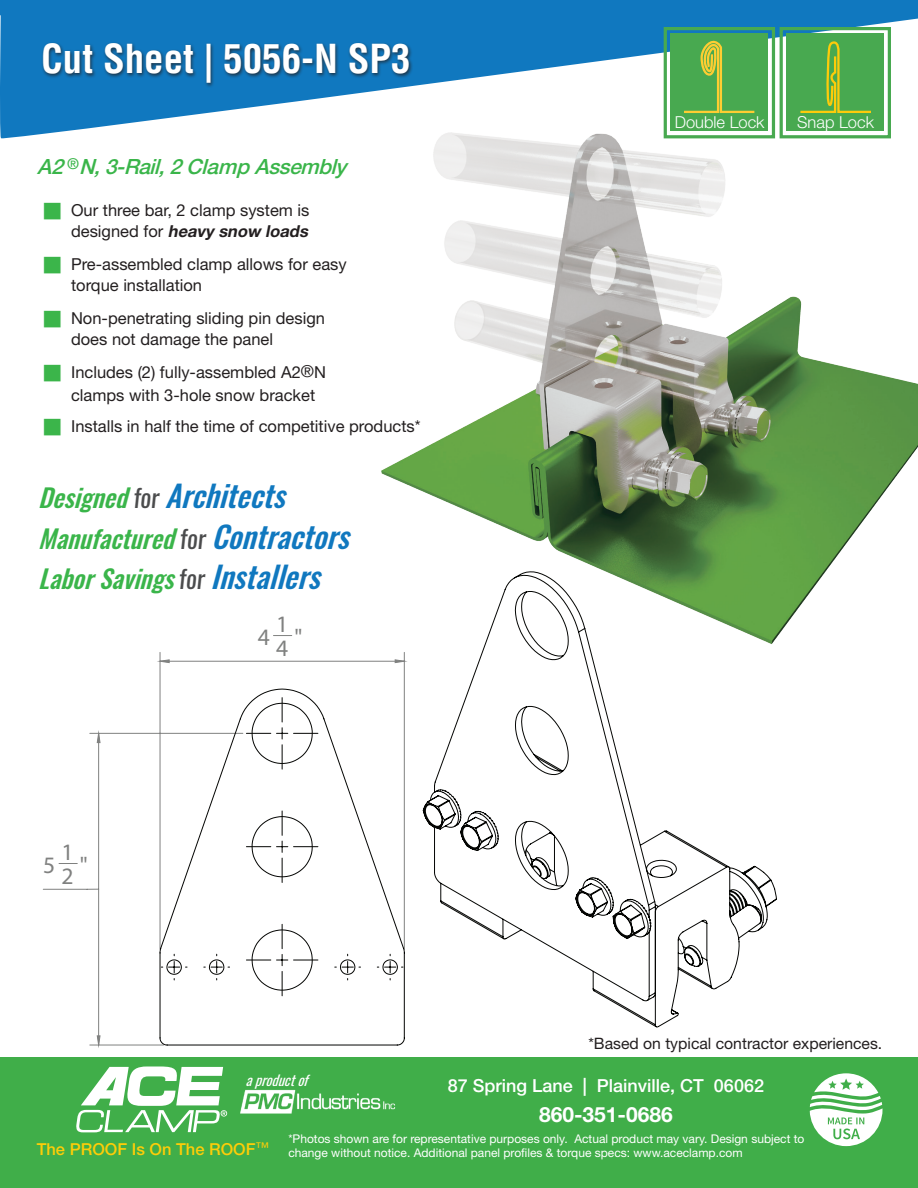
<style>
.page{position:relative;width:918px;height:1188px;background:#fff}
.page>*{position:absolute;margin:0;border:0;box-sizing:border-box;transform-origin:0 0}
.t1{font:700 condensed 39px "Helvetica";color:#fff}
.t2{font:italic 500 30px "Oswald";color:#1078bf}
.t3{font:italic 500 25.35px/40.5px "Oswald";color:#3ab54a}
.t4{font:23.55px/24.2px "Myriad Pro";color:#808180}
.t5{font:italic 500 21px "Helvetica Neue LT Std";color:#3ab54a}
.t6{font:700 21px "Helvetica Neue LT Std";color:#fff}
.t7{font:500 18px "Helvetica Neue LT Std";color:#fff}
.t8{font:16.5px/21px "Helvetica Neue LT Std";color:#231f20}
.t9{font:500 16.5px "Helvetica Neue LT Std";color:#fecd08}
.t10{font:300 16.5px "Helvetica Neue LT Std";color:#fff}
.t11{font:15.75px "Helvetica Neue LT Std";color:#231f20}
.t12{font:italic 14.25px "Oswald";color:#fff}
.t13{font:condensed 13.65px "Helvetica";color:#fff}
.t14{font:12px/13.5px "Helvetica Neue LT Std";color:#fff}
.s1{font-weight:700;font-style:italic}
.s2{font-size:25.35px;color:#3ab54a}
.s3{font-weight:400;font-size:25.35px;color:#4b4c4d}
.s4{font-weight:400;color:#4b4c4d}
.s5{font-size:30px;color:#1078bf}
</style>
<div class="page">
<div style="left:0;top:1058px;width:918px;height:130px;background:#40ae49"></div>
<svg style="left:810px;top:1073px;width:73px;height:73px"></svg>
<svg style="left:76px;top:1067px;width:151px;height:65px"></svg>
<img style="left:240px;top:1089px;width:156px;height:25px">
<svg style="left:0;top:0;width:918px;height:124px;fill:#1078bf"></svg>
<div style="left:41px;top:42px;width:373px;height:46px;background:#231f20;opacity:.75"></div>
<div style="left:670px;top:33px;width:98px;height:98px;background:#48a950"></div>
<div style="left:664px;top:27px;width:111px;height:111px;border:3px solid #48a950"></div>
<svg style="left:685px;top:40px;width:69px;height:73px"></svg>
<div style="left:786px;top:33px;width:98px;height:98px;background:#48a950"></div>
<div style="left:780px;top:27px;width:111px;height:111px;border:3px solid #48a950"></div>
<svg style="left:801px;top:41px;width:69px;height:72px"></svg>
<img style="left:350px;top:116px;width:568px;height:546px">
<img style="left:0;top:64px;width:122px;height:75px">
<svg style="left:422px;top:571px;width:355px;height:457px"></svg>
<hr style="left:43px;top:889px;width:44px;height:1px;background:#808180">
<hr style="left:90px;top:1045px;width:74px;height:1px;background:#808180">
<hr style="left:90px;top:733px;width:153px;height:1px;background:#808180">
<svg style="left:59px;top:863px;width:18px;height:1px"></svg>
<hr style="left:404px;top:652px;width:1px;height:297px;background:#808180">
<hr style="left:160px;top:652px;width:1px;height:297px;background:#808180">
<svg style="left:273px;top:635px;width:19px;height:1px"></svg>
<svg style="left:87px;top:733px;width:13px;height:312px"></svg>
<svg style="left:160px;top:660px;width:244px;height:3px"></svg>
<svg style="left:159px;top:688px;width:246px;height:358px"></svg>
<h1 class="t1" style="left:41px;top:35px;width:371px">Cut Sheet | 5056-N SP3</h1>
<p class="t5" style="left:37px;top:154px;width:310px">A2 <sup>®</sup> N,3-Rail,2Clamp Assembly</p>
<p class="t8" style="left:71px;top:199px;width:242px">Our three bar, 2 clamp system is d e s i g n e d f o r <span class="s1">heavy snow loads</span></p>
<p class="t8" style="left:71px;top:253px;width:277px">Pre-assembled clamp allows for easy torque installation</p>
<p class="t8" style="left:71px;top:307px;width:255px">Non-penetrating sliding pin design does not damage the panel</p>
<p class="t8" style="left:71px;top:361px;width:256px;line-height:22.5px">Includes (2) fully-assembled A2®N clamps with 3-hole snow bracket</p>
<p class="t8" style="left:71px;top:415px;width:351px">Installs in half the time of competitive products*</p>
<h2 class="t2" style="left:38px;top:475px;width:259px"><span class="s2">Designed</span> <span class="s3">f o r</span> Architects</h2>
<h3 class="t3" style="left:38px;top:519px;width:323px">Manufactured<span class="s4">f o r</span> <span class="s5">Contractors<br></span>LaborSavings <span class="s4">f o r</span> <span class="s5">Installers</span></h3>
<h3 class="t4" style="left:276px;top:612px;width:14px">1<br>4</h3>
<h3 class="t4" style="left:294px;top:625px;width:9px">"</h3>
<h3 class="t4" style="left:258px;top:625px;width:14px">4</h3>
<p class="t13" style="left:692px;top:118px;width:41px">T Panel</p>
<p class="t10" style="left:797px;top:112px;width:78px">Snap Lock</p>
<p class="t10" style="left:675px;top:112px;width:91px">Double Lock</p>
<p class="t13" style="left:807px;top:118px;width:58px">Snap Lock</p>
<p class="t13" style="left:685px;top:118px;width:69px">Double Lock</p>
<p class="t13" style="left:822px;top:118px;width:41px">T Panel</p>
<h3 class="t4" style="left:43px;top:853px;width:14px">5</h3>
<h3 class="t4" style="left:62px;top:840px;width:14px">1<br>2</h3>
<h3 class="t4" style="left:80px;top:853px;width:9px">"</h3>
<p class="t12" style="left:246px;top:1070px;width:63px">aproductof</p>
<p class="t11" style="left:588px;top:1034px;width:296px">*Based on typical contractor experiences.</p>
<p class="t7" style="left:448px;top:1075px;width:318px">87 Spring Lane | Plainville, CT 06062</p>
<p class="t6" style="left:539px;top:1102px;width:135px">860-351-0686</p>
<p class="t9" style="left:37px;top:1139px;width:234px">The PROOF Is On The ROOF<sup>™</sup></p>
<p class="t14" style="left:288px;top:1132px;width:518px">*Photos shown are for representative purposes only. Actual product may vary. Design subject to change without notice. Additional panel profiles &amp; torque specs: www.aceclamp.com</p>
</div>
